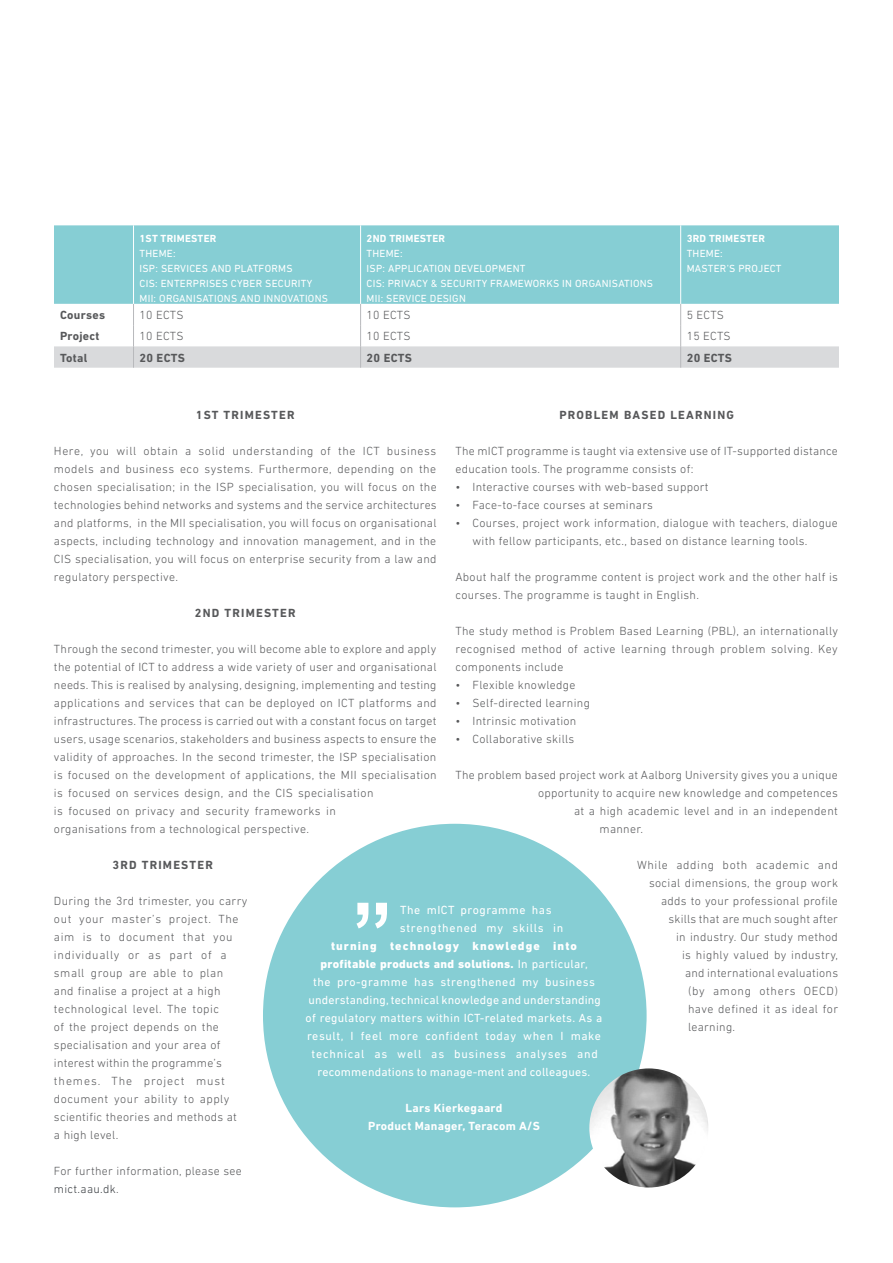
<style>
.page{position:relative;width:893px;height:1263px;background:#fff}
.page>*{position:absolute;margin:0;border:0;box-sizing:border-box;transform-origin:0 0}
.t1{font:300 12px/18px "DIN Next LT Pro";letter-spacing:.025em;color:#57585a}
.t2{font:12px/18px "DIN Next LT Pro";letter-spacing:.025em;color:#fff;text-align:center}
.t3{font:700 12px "DIN Next LT Pro";letter-spacing:.1em;color:#57585a}
.t4{font:300 12px "DIN Next LT Pro";letter-spacing:.055em;color:#57585a}
.t5{font:12px/18px "DIN Next LT Pro";letter-spacing:.055em;color:#fff}
.t6{font:700 12px/18px "DIN Next LT Pro";letter-spacing:.025em;color:#fff;text-align:center}
.t7{font:700 12px "DIN Next LT Pro";letter-spacing:.025em;color:#57585a}
.t8{font:10.5px/15px "DIN Next LT Pro";letter-spacing:.025em;color:#fff}
.t9{font:700 10.5px "DIN Next LT Pro";letter-spacing:.025em;color:#fff}
.s1{color:#393d41}
.s2{font-weight:800}
</style>
<div class="page">
<div style="left:54px;top:225px;width:785px;height:79px;background:#86ced4"></div>
<svg style="left:54px;top:304px;width:785px;height:64px"></svg>
<hr style="left:133px;top:225px;width:1px;height:79px;background:#fff">
<hr style="left:360px;top:225px;width:1px;height:79px;background:#fff">
<hr style="left:680px;top:225px;width:1px;height:79px;background:#fff">
<div style="left:263px;top:824px;width:384px;height:383px;background:#86ced4;border-radius:50%"></div>
<svg style="left:356px;top:903px;width:31px;height:25px"></svg>
<img style="left:589px;top:1068px;width:119px;height:119px;border-radius:60px">
<p class="t9" style="left:140px;top:232px;width:78px">1ST TRIMESTER</p>
<p class="t8" style="left:140px;top:246px;width:190px">THEME:<br>ISP: SERVICES AND PLATFORMS<br>CIS: ENTERPRISES CYBER SECURITY<br>MII: ORGANISATIONS AND INNOVATIONS</p>
<p class="t9" style="left:367px;top:232px;width:80px">2ND TRIMESTER</p>
<p class="t8" style="left:367px;top:246px;width:288px">THEME:<br>ISP: APPLICATION DEVELOPMENT<br>CIS: PRIVACY &amp; SECURITY FRAMEWORKS IN ORGANISATIONS<br>MII: SERVICE DESIGN</p>
<p class="t9" style="left:687px;top:232px;width:80px">3RD TRIMESTER</p>
<p class="t8" style="left:687px;top:246px;width:96px">THEME:<br>MASTER’S PROJECT</p>
<p class="t7" style="left:60px;top:308px;width:47px">Courses</p>
<p class="t1" style="left:140px;top:306px;width:46px">10 ECTS</p>
<p class="t1" style="left:367px;top:306px;width:46px">10 ECTS</p>
<p class="t1" style="left:687px;top:306px;width:39px">5 ECTS</p>
<p class="t7" style="left:60px;top:329px;width:41px">Project</p>
<p class="t1" style="left:140px;top:327px;width:46px">10 ECTS</p>
<p class="t1" style="left:367px;top:327px;width:46px">10 ECTS</p>
<p class="t1" style="left:687px;top:327px;width:46px">15 ECTS</p>
<p class="t3" style="left:60px;top:350px;width:29px">Total</p>
<p class="t3" style="left:140px;top:350px;width:47px">20 ECTS</p>
<p class="t3" style="left:367px;top:350px;width:47px">20 ECTS</p>
<p class="t3" style="left:687px;top:350px;width:47px">20 ECTS</p>
<p class="t3" style="left:196px;top:407px;width:100px">1ST TRIMESTER</p>
<p class="t1" style="left:54px;top:441px;width:384px;text-align:justify">Here, you will obtain a solid understanding of the ICT business models and business eco systems. Furthermore, depending on the chosen specialisation; in the ISP specialisation, you will focus on the technologies behind networks and systems and the service architectures and platforms, in the MII specialisation, you will focus on organisational aspects, including technology and innovation management, and in the CIS specialisation, you will focus on enterprise security from a law and regulatory perspective.</p>
<p class="t3" style="left:195px;top:605px;width:102px">2ND TRIMESTER</p>
<p class="t1" style="left:54px;top:639px;width:384px">Through the second trimester, you will become able to explore and apply the potential of ICT to address a wide variety of user and organisational needs. This is realised by analysing, designing, implementing and testing applications and services that can be deployed on ICT platforms and infrastructures. The process is carried out with a constant focus on target users, usage scenarios, stakeholders and business aspects to ensure the validity of approaches. In the second trimester, the ISP specialisation is focused on the development of applications, the MII specialisation is focused on services design, and the CIS specialisation<br>is focused on privacy and security frameworks in<br>organisations from a technological perspective.</p>
<p class="t3" style="left:113px;top:857px;width:102px">3RD TRIMESTER</p>
<p class="t1" style="left:54px;top:891px;width:195px">During the 3rd trimester, you carry out your master’s project. The aim is to document that you individually or as part of a small group are able to plan<br>and finalise a project at a high technological level. The topic<br>of the project depends on the specialisation and your area of interest within the programme’s themes. The project must document your ability to apply scientific theories and methods at<br>a high level.</p>
<p class="t1" style="left:54px;top:1161px;width:189px">For further information, please see <span class="s1">mict.aau.dk</span>.</p>
<p class="t3" style="left:559px;top:407px;width:176px">PROBLEM BASED LEARNING</p>
<p class="t1" style="left:455px;top:441px;width:384px">The mICT programme is taught via extensive use of IT-supported distance education tools. The programme consists of:</p>
<p class="t1" style="left:455px;top:477px;width:255px">• Interactive courses with web-based support</p>
<p class="t1" style="left:455px;top:495px;width:199px">• Face-to-face courses at seminars</p>
<p class="t1" style="left:472px;top:513px;width:367px;text-indent:-17px">• Courses, project work information, dialogue with teachers, dialogue with fellow participants, etc., based on distance learning tools.</p>
<p class="t1" style="left:455px;top:567px;width:384px">About half the programme content is project work and the other half is courses. The programme is taught in English.</p>
<p class="t1" style="left:455px;top:621px;width:384px;text-align:justify">The study method is Problem Based Learning (PBL), an internationally recognised method of active learning through problem solving. Key components include</p>
<p class="t1" style="left:455px;top:675px;width:121px">• Flexible knowledge</p>
<p class="t1" style="left:455px;top:693px;width:136px">• Self-directed learning</p>
<p class="t1" style="left:455px;top:711px;width:122px">• Intrinsic motivation</p>
<p class="t1" style="left:455px;top:729px;width:120px">• Collaborative skills</p>
<p class="t1" style="left:455px;top:765px;width:384px">The problem based project work at Aalborg University gives you a unique</p>
<p class="t1" style="left:538px;top:783px;width:302px">opportunity to acquire new knowledge and competences</p>
<p class="t1" style="left:574px;top:801px;width:265px">at a high academic level and in an independent</p>
<p class="t1" style="left:599px;top:819px;width:45px">manner.</p>
<p class="t4" style="left:637px;top:858px;width:203px">While adding both academic and</p>
<p class="t1" style="left:649px;top:873px;width:190px">social dimensions, the group work</p>
<p class="t1" style="left:661px;top:891px;width:178px">adds to your professional profile</p>
<p class="t1" style="left:668px;top:909px;width:171px">skills that are much sought after</p>
<p class="t1" style="left:676px;top:927px;width:163px">in industry. Our study method</p>
<p class="t1" style="left:682px;top:945px;width:158px">is highly valued by industry,</p>
<p class="t1" style="left:685px;top:963px;width:155px">and international evaluations</p>
<p class="t4" style="left:688px;top:984px;width:151px">(by among others OECD)</p>
<p class="t1" style="left:688px;top:999px;width:152px">have defined it as ideal for</p>
<p class="t1" style="left:688px;top:1017px;width:49px">learning.</p>
<p class="t5" style="left:400px;top:900px;width:165px">The mICT programme has strengthened my skills in</p>
<p class="t2" style="left:305px;top:936px;width:299px"><span class="s2">turning technology knowledge into profitable products and solutions.</span> In particular,<br>the pro-gramme has strengthened my business understanding, technical knowledge and understanding of regulatory matters within ICT-related markets. As a result, I feel more confident today when I make technical as well as business analyses and recommendations to manage-ment and colleagues.</p>
<p class="t6" style="left:368px;top:1098px;width:173px">Lars Kierkegaard<br>Product Manager, Teracom A/S</p>
</div>
